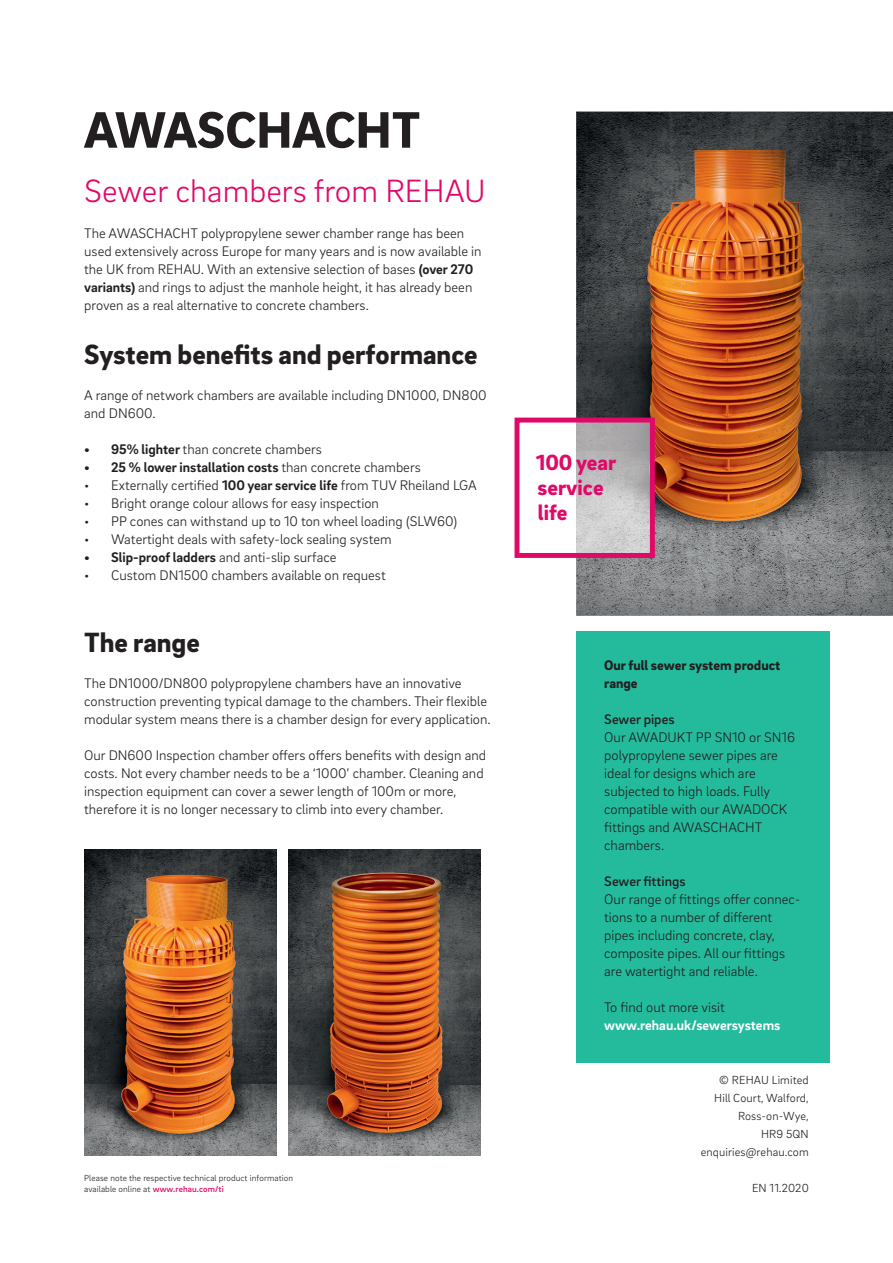
<style>
.page{position:relative;width:893px;height:1263px;background:#fff}
.page>*{position:absolute;margin:0;border:0;box-sizing:border-box;transform-origin:0 0}
.t1{font:900 52.5px "Brix Sans";color:#231f20}
.t2{font:300 33px "Brix Sans";color:#e10968}
.t3{font:900 28.5px "Brix Sans";color:#231f20}
.t4{font:900 22.5px/24.8px "Brix Sans";color:#e10968}
.t5{font:300 14.25px/18px "Brix Sans";color:#231f20}
.t6{font:700 14.25px "Brix Sans";color:#231f20}
.t7{font:900 14.25px/17.9px "Brix Sans";color:#231f20}
.t8{font:700 14.25px "Brix Sans";color:#fff}
.t9{font:500 14.25px "Brix Sans";color:#231f20}
.t10{font:300 12px/18px "Brix Sans";letter-spacing:.01em;color:#231f20;text-align:right}
.t11{font:300 9px/11.2px "Brix Sans";letter-spacing:.01em;color:#231f20}
.s1{font-weight:700}
.s2{font-weight:300}
.s3{font-weight:500;color:#e10968}
</style>
<div class="page">
<img style="left:576px;top:112px;width:317px;height:504px">
<div style="left:576px;top:631px;width:253px;height:432px;background:#24bb9d"></div>
<img style="left:576px;top:424px;width:73px;height:128px">
<div style="left:514px;top:418px;width:141px;height:140px;border:5px solid #e10968"></div>
<img style="left:84px;top:850px;width:192px;height:306px">
<img style="left:288px;top:850px;width:192px;height:306px">
<h1 class="t1" style="left:84px;top:95px;width:338px">AWASCHACHT</h1>
<h2 class="t2" style="left:84px;top:170px;width:403px">Sewer chambers from REHAU</h2>
<p class="t5" style="left:84px;top:223px;width:399px">The AWASCHACHT polypropylene sewer chamber range has been used extensively across Europe for many years and is now available in the UK from REHAU. With an extensive selection of bases <span class="s1">(over 270 variants)</span> and rings to adjust the manhole height, it has already been proven as a real alternative to concrete chambers.</p>
<h3 class="t3" style="left:84px;top:335px;width:395px">System benefits and performance</h3>
<p class="t5" style="left:84px;top:385px;width:404px">A range of network chambers are available including DN1000, DN800 and DN600.</p>
<p class="t5" style="left:84px;top:439px;width:239px"><span class="s1">• 95% lighter</span> than concrete chambers</p>
<p class="t6" style="left:84px;top:458px;width:338px">• 25 % lower installation costs <span class="s2">than concrete chambers</span></p>
<p class="t5" style="left:84px;top:475px;width:394px">• Externally certified <span class="s1">100 year service life</span> from TUV Rheiland LGA</p>
<p class="t5" style="left:84px;top:493px;width:296px">• Bright orange colour allows for easy inspection</p>
<p class="t5" style="left:84px;top:511px;width:374px">• PP cones can withstand up to 10 ton wheel loading (SLW60)</p>
<p class="t5" style="left:84px;top:529px;width:309px">• Watertight deals with safety-lock sealing system</p>
<p class="t5" style="left:84px;top:547px;width:254px"><span class="s1">• Slip-proof ladders</span> and anti-slip surface</p>
<p class="t5" style="left:84px;top:565px;width:303px">• Custom DN1500 chambers available on request</p>
<h3 class="t3" style="left:84px;top:623px;width:117px">The range</h3>
<p class="t5" style="left:84px;top:673px;width:408px">The DN1000/DN800 polypropylene chambers have an innovative construction preventing typical damage to the chambers. Their flexible modular system means there is a chamber design for every application.</p>
<p class="t5" style="left:84px;top:745px;width:404px">Our DN600 Inspection chamber offers offers benefits with design and costs. Not every chamber needs to be a ‘1000’ chamber. Cleaning and inspection equipment can cover a sewer length of 100m or more, therefore it is no longer necessary to climb into every chamber.</p>
<p class="t11" style="left:84px;top:1171px;width:210px">Please note the respective technical product information available online at <span class="s3">www.rehau.com/ti</span></p>
<h3 class="t4" style="left:536px;top:449px;width:82px">100 year service life</h3>
<p class="t7" style="left:604px;top:655px;width:177px">Our full sewer system product range</p>
<p class="t9" style="left:604px;top:710px;width:72px">Sewer pipes</p>
<p class="t5" style="left:604px;top:727px;width:192px">Our AWADUKT PP SN10 or SN16 polypropylene sewer pipes are ideal for designs which are subjected to high loads. Fully compatible with our AWADOCK fittings and AWASCHACHT chambers.</p>
<p class="t9" style="left:604px;top:872px;width:83px">Sewer fittings</p>
<p class="t5" style="left:604px;top:889px;width:197px">Our range of fittings offer connec&shy;tions to a number of different pipes including concrete, clay, composite pipes. All our fittings are watertight and reliable.</p>
<p class="t5" style="left:604px;top:997px;width:122px">To find out more visit</p>
<p class="t8" style="left:604px;top:1016px;width:178px">www.rehau.uk/sewersystems</p>
<p class="t10" style="left:701px;top:1070px;width:110px">© REHAU Limited<br>Hill Court, Walford,<br>Ross-on-Wye,<br>HR9 5QN enquiries@rehau.com</p>
<p class="t10" style="left:752px;top:1178px;width:58px">EN 11.2020</p>
</div>
